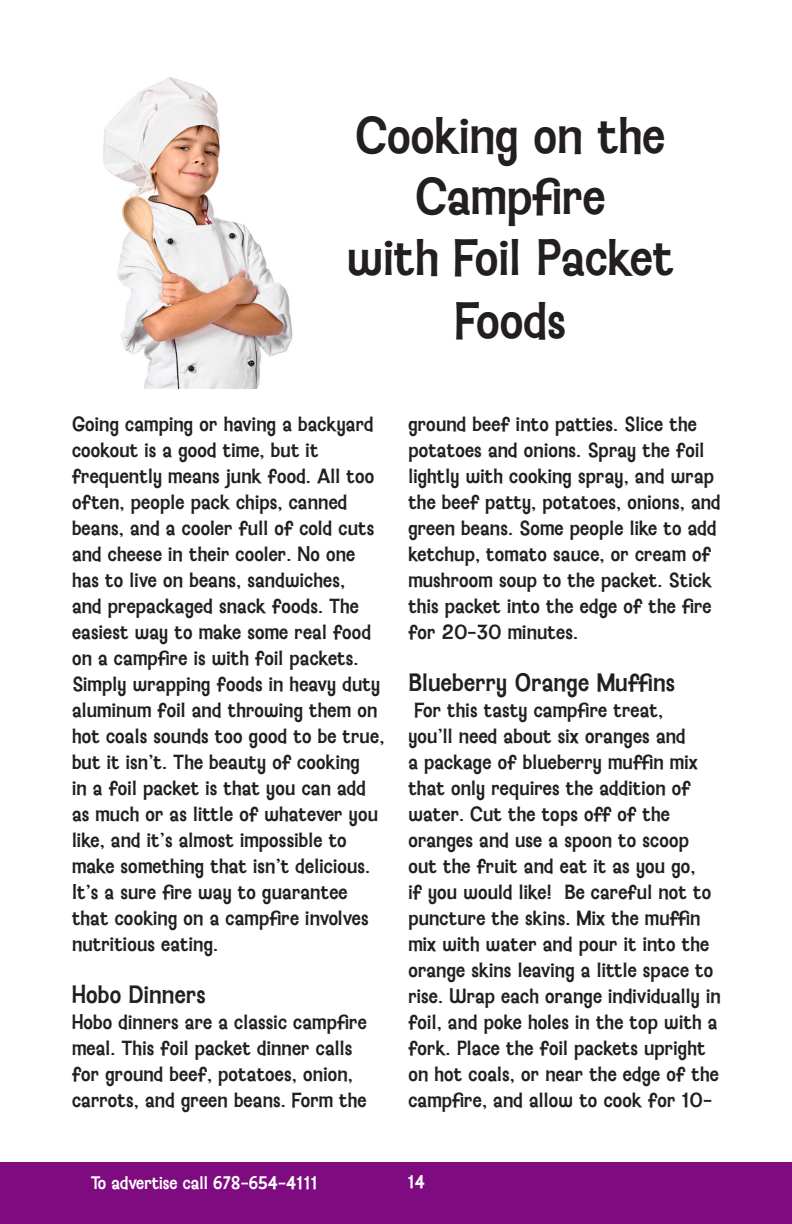
<style>
.page{position:relative;width:792px;height:1224px;background:#fff}
.page>*{position:absolute;margin:0;border:0;box-sizing:border-box;transform-origin:0 0}
.t1{font:45px/60.8px "Baileywick JF Gothic";color:#231f20;text-align:center}
.t2{font:22px "Baileywick JF Gothic";letter-spacing:.01em;color:#231f20}
.t3{font:18px/26px "Baileywick JF Gothic";letter-spacing:.01em;color:#231f20}
.t4{font:16px "Baileywick JF Gothic";color:#fff}
</style>
<div class="page">
<div style="left:0;top:1162px;width:792px;height:62px;background:#7e0b80"></div>
<img style="left:103px;top:77px;width:190px;height:312px">
<p class="t1" style="left:356px;top:106px;width:311px">Cooking on the<br>Campfire</p>
<p class="t1" style="left:347px;top:226px;width:328px;line-height:63.2px">with Foil Packet<br>Foods</p>
<p class="t3" style="left:72px;top:412px;width:314px">Going camping or having a backyard cookout is a good time, but it frequently means junk food. All too often, people pack chips, canned beans, and a cooler full of cold cuts and cheese in their cooler. No one has to live on beans, sandwiches,<br>and prepackaged snack foods. The easiest way to make some real food on a campfire is with foil packets.<br>Simply wrapping foods in heavy duty aluminum foil and throwing them on hot coals sounds too good to be true, but it isn’t. The beauty of cooking<br>in a foil packet is that you can add as much or as little of whatever you like, and it’s almost impossible to make something that isn’t delicious.<br>It’s a sure fire way to guarantee that cooking on a campfire involves nutritious eating.</p>
<p class="t2" style="left:72px;top:980px;width:135px">Hobo Dinners</p>
<p class="t3" style="left:72px;top:1010px;width:296px">Hobo dinners are a classic campfire meal. This foil packet dinner calls for ground beef, potatoes, onion, carrots, and green beans. Form the</p>
<p class="t3" style="left:408px;top:412px;width:314px">ground beef into patties. Slice the potatoes and onions. Spray the foil lightly with cooking spray, and wrap the beef patty, potatoes, onions, and green beans. Some people like to add ketchup, tomato sauce, or cream of mushroom soup to the packet. Stick this packet into the edge of the fire for 20-30 minutes.</p>
<p class="t2" style="left:408px;top:668px;width:268px">Blueberry Orange Muffins</p>
<p class="t3" style="left:408px;top:698px;width:314px;text-indent:6px">For this tasty campfire treat,<br>you’ll need about six oranges and<br>a package of blueberry muffin mix that only requires the addition of water. Cut the tops off of the oranges and use a spoon to scoop out the fruit and eat it as you go,<br>if you would like! Be careful not to puncture the skins. Mix the muffin mix with water and pour it into the orange skins leaving a little space to rise. Wrap each orange individually in foil, and poke holes in the top with a fork. Place the foil packets upright on hot coals, or near the edge of the campfire, and allow to cook for 10-</p>
<p class="t4" style="left:91px;top:1172px;width:229px">To advertise call 678-654-4111</p>
<p class="t4" style="left:408px;top:1171px;width:19px">14</p>
</div>
